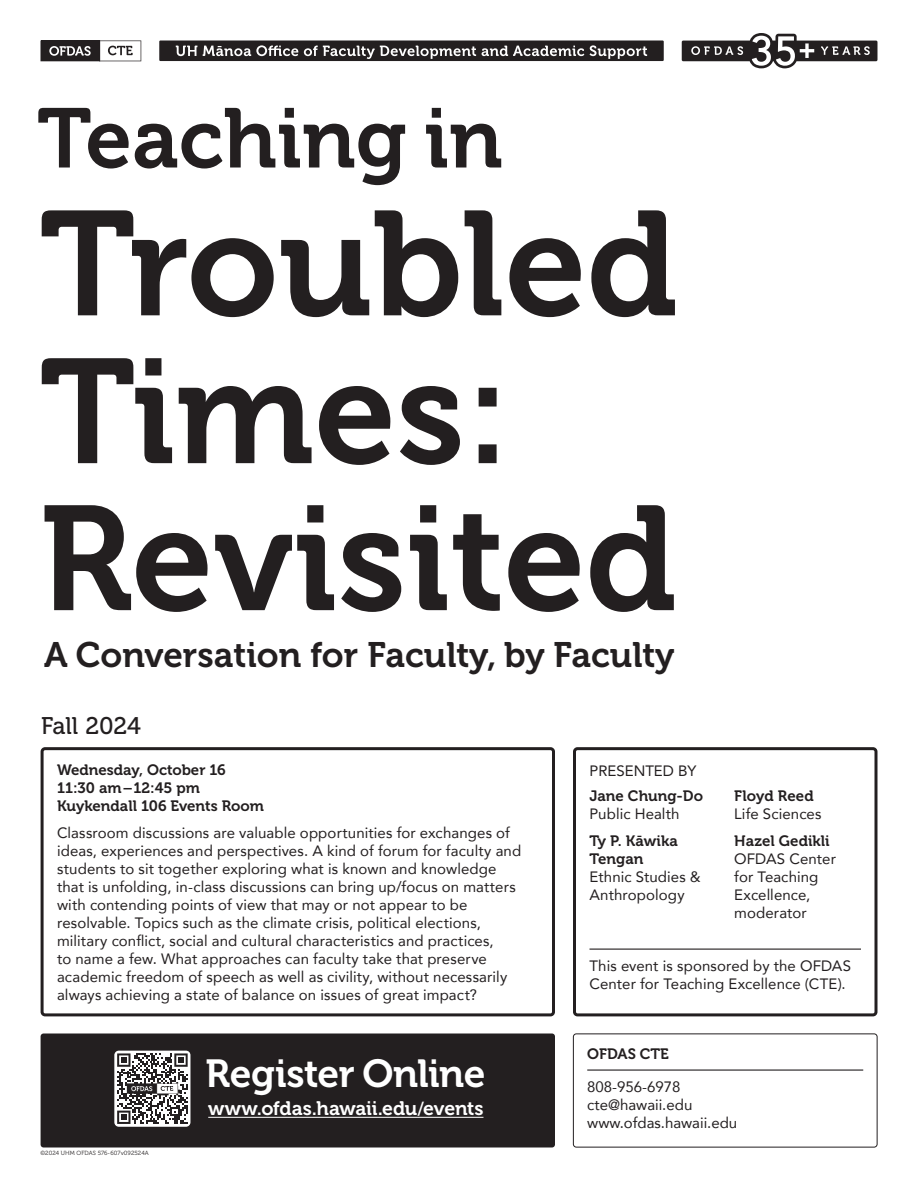
<style>
.page{position:relative;width:918px;height:1188px;background:#fff}
.page>*{position:absolute;margin:0;border:0;box-sizing:border-box;transform-origin:0 0}
.t1{font:147.9px/147.4px "Museo 700";color:#231f20}
.t2{font:84px "Museo 700";color:#231f20}
.Register_Online{font:39px "Museo 700";letter-spacing:-.015em;color:#fff}
.t3{font:35.25px "Museo 700";color:#231f20}
.Semester-Series_Tag{font:24px "Museo 500";letter-spacing:-.005em;color:#231f20}
.Register_Online-2{font:19.5px "Museo 700";letter-spacing:-.01em;color:#fff}
.Main_Content{font:15px/18px "Avenir";letter-spacing:.01em;color:#231f20}
.Sponsored_by{font:15px/18px "Avenir";letter-spacing:.005em;color:#231f20}
.Date___Location{font:15px/18px "Museo 700";color:#231f20}
.Speaker_Name_Line{font:15px/18px "Museo 700";letter-spacing:.005em;color:#231f20}
.Contact_Info_Text_Block{font:15px/18px "Avenir";color:#231f20}
.Presented_by_Center{font:15px "Museo 700";color:#231f20}
.t4{font:6px "Museo 300";letter-spacing:.01em;color:#231f20}
.s1{font-family:"Myriad Pro";font-weight:600}
</style>
<div class="page">
<div style="left:41px;top:747px;width:514px;height:269px;border:3px solid #231f20;border-radius:3px"></div>
<hr style="left:590px;top:949px;width:271px;height:1px;background:#231f20">
<div style="left:573px;top:747px;width:305px;height:269px;border:3px solid #231f20;border-radius:3px"></div>
<hr style="left:587px;top:1070px;width:276px;height:1px;background:#231f20">
<div style="left:573px;top:1034px;width:305px;height:114px;border:1px solid #231f20;border-radius:3px"></div>
<div style="left:41px;top:1034px;width:514px;height:114px;background:#231f20;border-radius:3px"></div>
<hr style="left:208px;top:1117px;width:275px;height:1px;background:#fff">
<div style="left:114px;top:1051px;width:76px;height:76px;background:#fff;border-radius:4px"></div>
<svg style="left:117px;top:1053px;width:71px;height:71px"></svg>
<svg style="left:40px;top:40px;width:101px;height:21px"></svg>
<svg style="left:159px;top:40px;width:505px;height:21px;background:#4d4a4a"></svg>
<svg style="left:682px;top:33px;width:195px;height:35px"></svg>
<h1 class="t2" style="left:37px;top:92px;width:467px">Teaching in</h1>
<h1 class="t1" style="left:39px;top:192px;width:640px">Troubled<br>Times:<br>Revisited</h1>
<h1 class="t3" style="left:44px;top:635px;width:632px">A Conversation for Faculty, by Faculty</h1>
<h2 class="Semester-Series_Tag" style="left:41px;top:713px;width:101px">Fall 2024</h2>
<p class="Date___Location" style="left:57px;top:761px;width:208px">Wednesday, October 16<br>11:30 am–12:45 pm<br>Kuykendall 106 Events Room</p>
<p class="Main_Content" style="left:57px;top:823px;width:466px">Classroom discussions are valuable opportunities for exchanges of ideas, experiences and perspectives. A kind of forum for faculty and students to sit together exploring what is known and knowledge that is unfolding, in-class discussions can bring up/focus on matters with contending points of view that may or not appear to be resolvable. Topics such as the climate crisis, political elections, military conflict, social and cultural characteristics and practices,<br>to name a few. What approaches can faculty take that preserve academic freedom of speech as well as civility, without necessarily always achieving a state of balance on issues of great impact?</p>
<p class="t4" style="left:40px;top:1150px;width:110px">©2024 UHM OFDAS 576-607v092524A</p>
<p class="Register_Online" style="left:205px;top:1052px;width:281px">Register Online</p>
<p class="Register_Online-2" style="left:208px;top:1098px;width:277px">www.ofdas.hawaii.edu<span class="s1">/</span>events</p>
<h3 class="Main_Content" style="left:590px;top:761px;width:109px">PRESENTED BY</h3>
<p class="Speaker_Name_Line" style="left:590px;top:787px;width:115px">Jane Chung-Do</p>
<p class="Main_Content" style="left:590px;top:805px;width:91px">Public Health</p>
<p class="Speaker_Name_Line" style="left:590px;top:832px;width:90px">Ty P. Kāwika<br>Tengan</p>
<p class="Main_Content" style="left:590px;top:868px;width:113px">Ethnic Studies &amp;<br>Anthropology</p>
<p class="Speaker_Name_Line" style="left:734px;top:787px;width:81px">Floyd Reed</p>
<p class="Main_Content" style="left:734px;top:805px;width:89px">Life Sciences</p>
<p class="Speaker_Name_Line" style="left:734px;top:832px;width:97px">Hazel Gedikli</p>
<p class="Main_Content" style="left:734px;top:850px;width:103px">OFDAS Center for Teaching<br>Excellence, moderator</p>
<p class="Sponsored_by" style="left:590px;top:956px;width:263px">This event is sponsored by the OFDAS<br>Center for Teaching Excellence (CTE).</p>
<p class="Presented_by_Center" style="left:587px;top:1045px;width:83px">OFDAS CTE</p>
<p class="Contact_Info_Text_Block" style="left:587px;top:1077px;width:152px">808-956-6978 cte@hawaii.edu www.ofdas.hawaii.edu</p>
</div>
